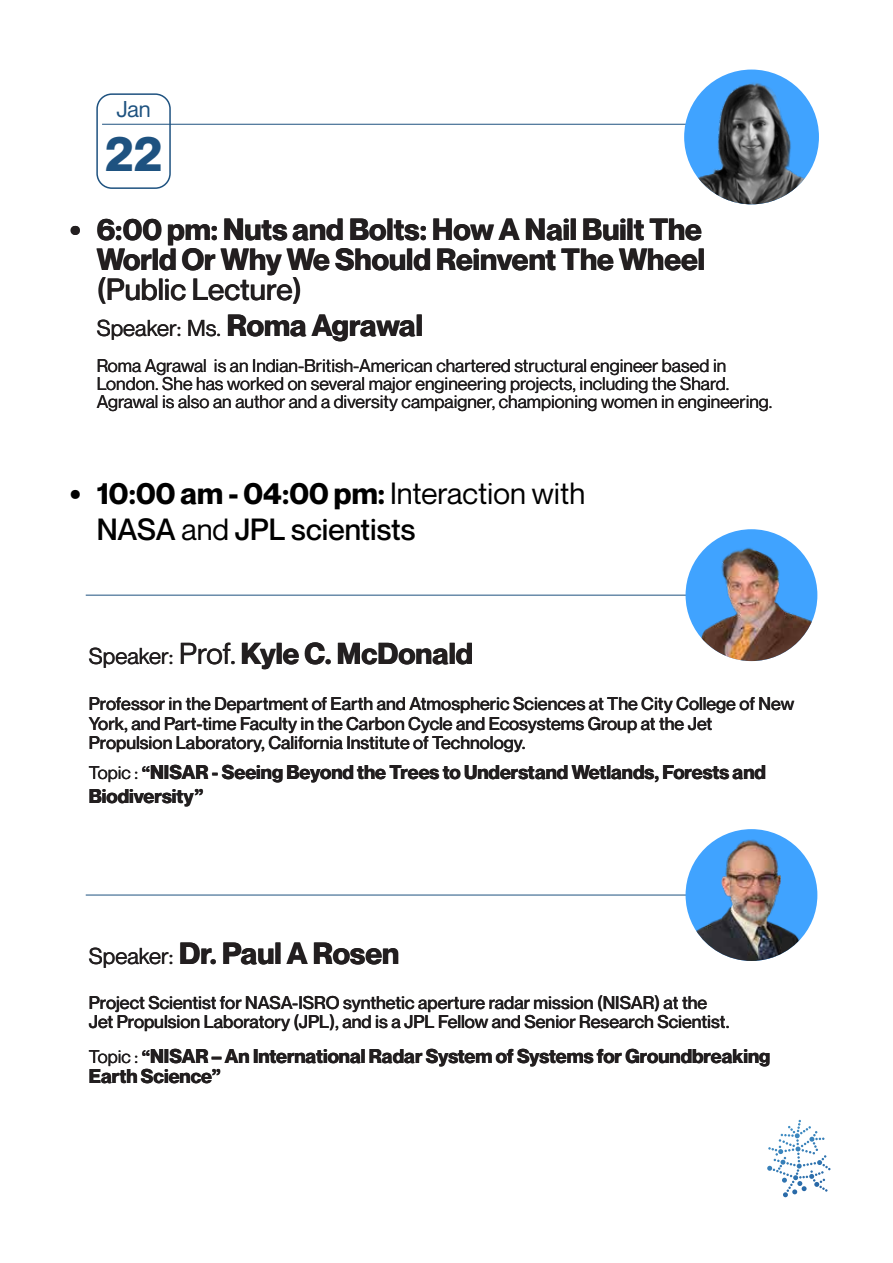
<style>
.page{position:relative;width:893px;height:1263px;background:#fff}
.page>*{position:absolute;margin:0;border:0;box-sizing:border-box;transform-origin:0 0}
.t1{font:700 48.6px "Neue Montreal";color:#1e5280}
.t2{font:700 30px/30px "Neue Montreal";color:#231f20;text-align:right}
.t3{font:30px/36px "Neue Montreal";color:#000}
.t4{font:500 30px "Neue Montreal";color:#231f20}
.t5{font:700 29.55px "Neue Montreal";color:#231f20}
.t6{font:22.5px "Neue Montreal";color:#231f20}
.t7{font:22.35px "Neue Montreal";color:#1e5280}
.t8{font:700 19.5px/23.9px "Neue Montreal";color:#231f20}
.t9{font:500 18px/19.8px "Neue Montreal";color:#231f20}
.t10{font:18px/18px "Neue Montreal";color:#231f20}
.s1{font-weight:700;font-size:30px}
.s2{font-weight:700}
.s3{font-weight:500}
.s4{font-weight:400;font-size:22.5px}
.s5{font-weight:400}
.s6{font-weight:400;font-size:18px}
.s7{font-size:18px}
</style>
<div class="page">
<hr style="left:102px;top:124px;width:675px;height:1px;background:#1e5280">
<div style="left:96px;top:93px;width:75px;height:96px;border:2px solid #1e5280;border-radius:15px"></div>
<svg style="left:779px;top:1120px;width:45px;height:22px"></svg>
<img style="left:684px;top:70px;width:135px;height:134px;border-radius:67px">
<hr style="left:86px;top:595px;width:675px;height:1px;background:#1e5280">
<img style="left:689px;top:529px;width:128px;height:132px">
<hr style="left:86px;top:895px;width:675px;height:1px;background:#1e5280">
<div style="left:686px;top:829px;width:131px;height:132px;background:#40a3ff;border-radius:50%"></div>
<img style="left:695px;top:834px;width:113px;height:127px">
<p class="t7" style="left:116px;top:95px;width:36px">Jan</p>
<h1 class="t1" style="left:105px;top:124px;width:58px">22</h1>
<h2 class="t2" style="left:70px;top:214px;width:637px">• 6:00 pm: Nuts and Bolts: How A Nail Built The<br>World Or Why We Should Reinvent The Wheel</h2>
<h2 class="t4" style="left:97px;top:271px;width:207px">(Public Lecture)</h2>
<p class="t6" style="left:97px;top:314px;width:328px">Speaker: Ms. <span class="s1">Roma Agrawal</span></p>
<p class="t10" style="left:97px;top:357px;width:677px">Roma Agrawal is an Indian-British-American chartered structural engineer based in<br>London. She has worked on several major engineering projects, including the Shard.<br>Agrawal is also an author and a diversity campaigner, championing women in engineering.</p>
<h2 class="t3" style="left:97px;top:475px;width:490px;text-indent:-27px"><span class="s2">• 10:00 am - 04:00 pm:</span> Interaction with<br><span class="s3">NASA</span> and <span class="s3">JPL scientists</span></h2>
<h3 class="t5" style="left:89px;top:635px;width:386px"><span class="s4">Speaker:</span> <span class="s5">Prof.</span> Kyle C. McDonald</h3>
<p class="t9" style="left:89px;top:693px;width:707px">Professor in the Department of Earth and Atmospheric Sciences at The City College of New<br>York, and Part-time Faculty in the Carbon Cycle and Ecosystems Group at the Jet<br>Propulsion Laboratory, California Institute of Technology.</p>
<p class="t8" style="left:89px;top:760px;width:679px"><span class="s6">Topic :</span> <span class="s7">“</span>NISAR - Seeing Beyond the Trees to Understand Wetlands, Forests and<br>Biodiversity”</p>
<h2 class="t2" style="left:89px;top:938px;width:312px"><span class="s4">Speaker:</span> Dr. Paul A Rosen</h2>
<p class="t9" style="left:89px;top:993px;width:642px;line-height:19.4px">Project Scientist for NASA-ISRO synthetic aperture radar mission (NISAR) at the<br>Jet Propulsion Laboratory (JPL), and is a JPL Fellow and Senior Research Scientist.</p>
<p class="t8" style="left:89px;top:1046px;width:683px;line-height:20.5px"><span class="s6">Topic :</span> <span class="s7">“</span>NISAR – An International Radar System of Systems for Groundbreaking<br>Earth Science”</p>
</div>
